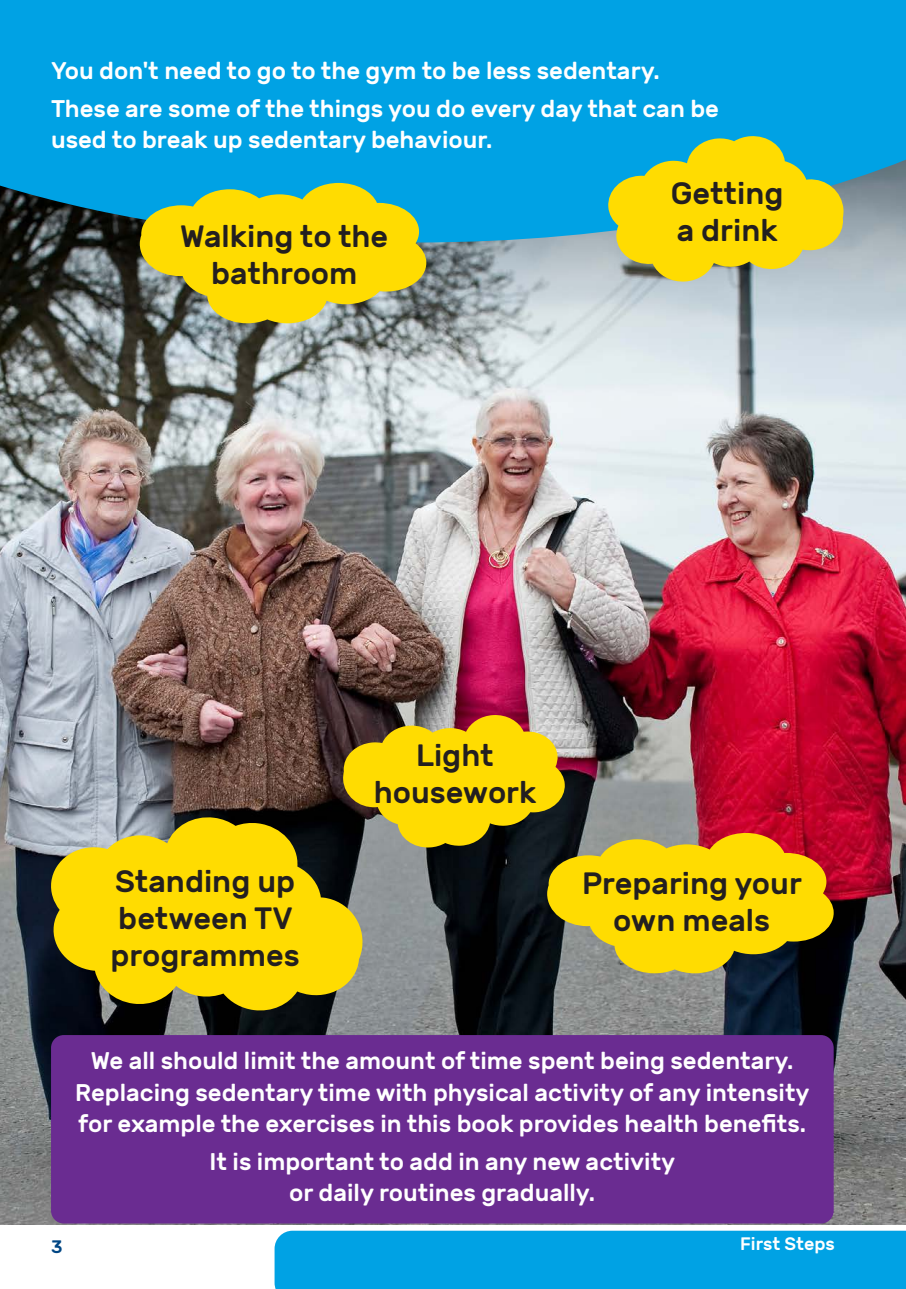
<style>
.page{position:relative;width:906px;height:1289px;background:#fff}
.page>*{position:absolute;margin:0;border:0;box-sizing:border-box;transform-origin:0 0}
.t1{font:500 30.75px/36.9px "Rubik";color:#231f20;text-align:center}
.t2{font:500 24px/31.5px "Rubik";color:#fff;text-align:center}
.t3{font:500 18px "Rubik";color:#fff}
.t4{font:500 18px "Rubik";color:#004684}
</style>
<div class="page">
<div style="left:274px;top:1230px;width:632px;height:58px;background:#00a2e4"></div>
<img style="left:0;top:242px;width:906px;height:982px">
<div style="left:0;top:0;width:906px;height:242px;background:#00a2e4"></div>
<div style="left:51px;top:1035px;width:782px;height:188px;background:#6a2c91;border-radius:13px"></div>
<svg style="left:140px;top:183px;width:286px;height:140px;background:#cbc62f"></svg>
<svg style="left:607px;top:135px;width:237px;height:147px;background:#c3ca43"></svg>
<svg style="left:50px;top:815px;width:315px;height:197px;background:#cdb413"></svg>
<svg style="left:343px;top:714px;width:490px;height:259px;background:#a77f2f"></svg>
<p class="t2" style="left:51px;top:52px;width:669px;line-height:38px;text-align:left">You don't need to go to the gym to be less sedentary.<br>These are some of the things you do every day that can be</p>
<p class="t2" style="left:51px;top:125px;width:443px">used to break up sedentary behaviour.</p>
<p class="t1" style="left:180px;top:219px;width:209px">Walking to the bathroom</p>
<p class="t1" style="left:670px;top:176px;width:114px;text-align:left">Getting a drink</p>
<p class="t1" style="left:110px;top:864px;width:191px;text-align:left">Standing up between TV programmes</p>
<p class="t1" style="left:374px;top:737px;width:164px">Light housework</p>
<p class="t1" style="left:582px;top:866px;width:221px">Preparing your own meals</p>
<p class="t2" style="left:75px;top:1045px;width:736px">We all should limit the amount of time spent being sedentary.<br>Replacing sedentary time with physical activity of any intensity for example the exercises in this book provides health benefits.</p>
<p class="t2" style="left:209px;top:1146px;width:467px">It is important to add in any new activity or daily routines gradually.</p>
<p class="t4" style="left:51px;top:1236px;width:13px">3</p>
<p class="t3" style="left:740px;top:1233px;width:96px">First Steps</p>
</div>
